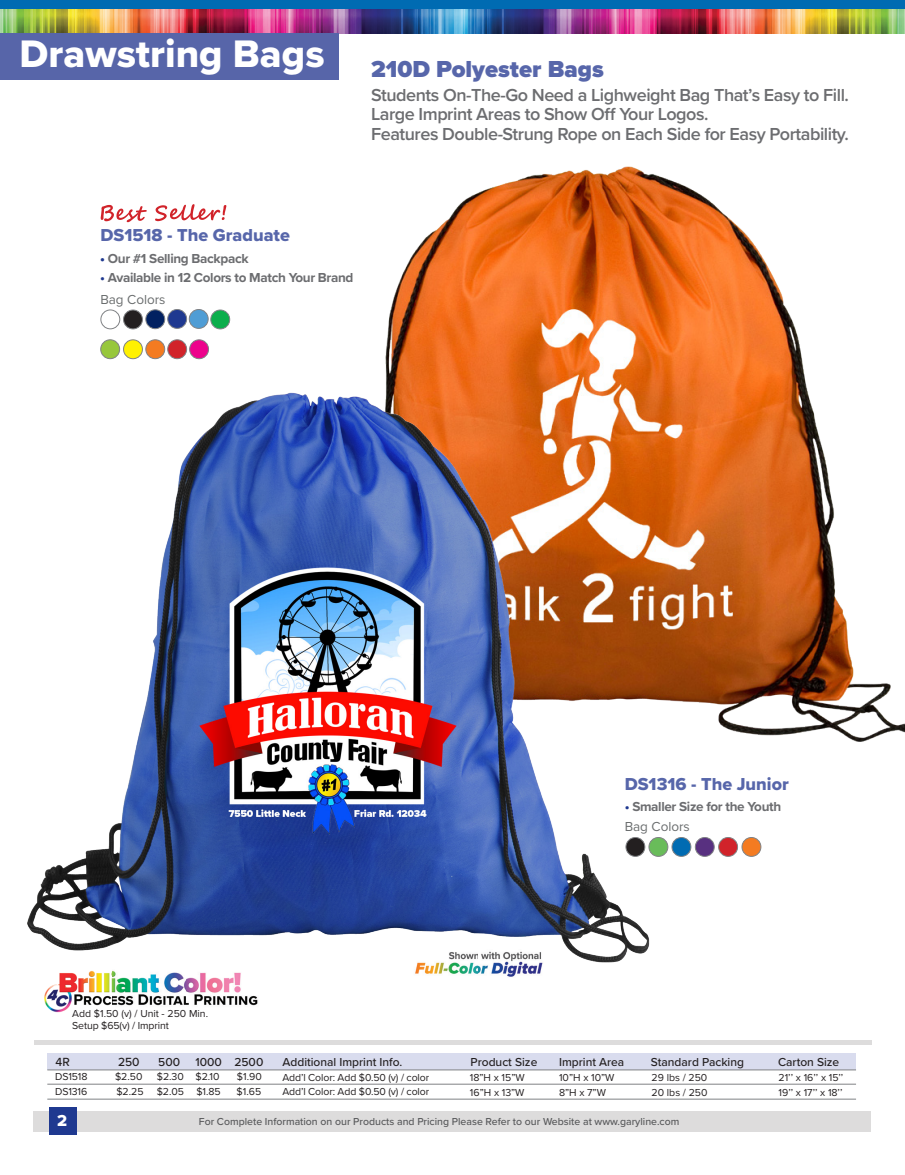
<style>
.page{position:relative;width:905px;height:1175px;background:#fff}
.page>*{position:absolute;margin:0;border:0;box-sizing:border-box;transform-origin:0 0}
.t1{font:39.75px "Proxima Nova Extrabld";color:#fff}
.t2{font:900 24px "Proxima Nova";color:#5766aa}
.t3{font:600 18px "Proxima Nova";letter-spacing:-.025em;color:#6c6d70}
.Paragraph_Style_1{font:18px "Proxima Nova Extrabld";color:#5766aa}
.t4{font:16.5px "Proxima Nova Extrabld";color:#fff}
.t5{font:700 13.5px "Proxima Nova";letter-spacing:-.025em;color:#6c6d70}
.Paragraph_Style_1-2{font:13.5px "Proxima Nova";color:#6a6d6e}
.t6{font:500 12.3px "Proxima Nova";color:#231f20}
.t7{font:500 12px "Proxima Nova";color:#231f20}
.t8{font:10.5px "Proxima Nova";letter-spacing:-.01em;color:#231f20}
.t9{font:500 10.5px "Proxima Nova";color:#57585a}
.s1{font-family:"Proxima Nova Extrabld";font-weight:400;color:#1f3990}
.s2{color:#1f3990}
</style>
<div class="page">
<img style="left:468px;top:9px;width:429px;height:24px">
<img style="left:0;top:9px;width:468px;height:24px">
<img style="left:897px;top:9px;width:7px;height:24px">
<div style="left:34px;top:1111px;width:837px;height:20px;background:#dddcdc"></div>
<div style="left:49px;top:1107px;width:27px;height:27px;background:#1f3990"></div>
<div style="left:0;top:0;width:904px;height:9px;background:#006bb2"></div>
<img style="left:385px;top:166px;width:519px;height:576px">
<div style="left:0;top:33px;width:339px;height:46px;background:#5765a9"></div>
<svg style="left:101px;top:205px;width:46px;height:17px"></svg>
<svg style="left:155px;top:204px;width:71px;height:17px"></svg>
<hr style="left:34px;top:1040px;width:837px;height:4px;background:#dddcdc">
<div style="left:47px;top:1053px;width:809px;height:17px;background:#d9dcee"></div>
<hr style="left:47px;top:1098px;width:809px;height:1px;background:#808285">
<hr style="left:47px;top:1083px;width:809px;height:1px;background:#808285">
<hr style="left:47px;top:1069px;width:809px;height:1px;background:#808285">
<img style="left:27px;top:381px;width:624px;height:582px">
<img style="left:405px;top:949px;width:138px;height:28px">
<img style="left:44px;top:970px;width:214px;height:43px">
<div style="left:168px;top:340px;width:19px;height:19px;background:#d1232a;border-radius:50%"></div>
<div style="left:167px;top:339px;width:20px;height:20px;border:1px solid #808285;border-radius:50%"></div>
<div style="left:190px;top:340px;width:18px;height:19px;background:#ed028c;border-radius:50%"></div>
<div style="left:189px;top:339px;width:20px;height:20px;border:1px solid #808285;border-radius:50%"></div>
<div style="left:146px;top:310px;width:19px;height:19px;background:#022161;border-radius:50%"></div>
<div style="left:145px;top:309px;width:20px;height:20px;border:1px solid #808285;border-radius:50%"></div>
<div style="left:146px;top:340px;width:19px;height:19px;background:#f47b21;border-radius:50%"></div>
<div style="left:145px;top:339px;width:20px;height:20px;border:1px solid #808285;border-radius:50%"></div>
<div style="left:123px;top:340px;width:19px;height:19px;background:#fff101;border-radius:50%"></div>
<div style="left:123px;top:339px;width:20px;height:20px;border:1px solid #808285;border-radius:50%"></div>
<div style="left:211px;top:310px;width:19px;height:19px;background:#0cae4c;border-radius:50%"></div>
<div style="left:210px;top:310px;width:20px;height:19px;border:1px solid #808285;border-radius:50%"></div>
<div style="left:101px;top:340px;width:19px;height:19px;background:#97c73c;border-radius:50%"></div>
<div style="left:100px;top:339px;width:20px;height:20px;border:1px solid #808285;border-radius:50%"></div>
<div style="left:123px;top:310px;width:19px;height:19px;background:#231f20;border-radius:50%"></div>
<div style="left:123px;top:310px;width:20px;height:19px;border:1px solid #808285;border-radius:50%"></div>
<div style="left:100px;top:309px;width:20px;height:20px;border:1px solid #808285;border-radius:50%"></div>
<div style="left:168px;top:309px;width:19px;height:19px;background:#1f3990;border-radius:50%"></div>
<div style="left:167px;top:309px;width:20px;height:20px;border:1px solid #808285;border-radius:50%"></div>
<div style="left:189px;top:309px;width:19px;height:19px;background:#4f9dd5;border-radius:50%"></div>
<div style="left:189px;top:309px;width:19px;height:20px;border:1px solid #808285;border-radius:50%"></div>
<div style="left:718px;top:837px;width:19px;height:19px;background:#d1232a;border-radius:50%"></div>
<div style="left:718px;top:837px;width:20px;height:19px;border:1px solid #808285;border-radius:50%"></div>
<div style="left:742px;top:837px;width:18px;height:19px;background:#f47b21;border-radius:50%"></div>
<div style="left:741px;top:837px;width:20px;height:19px;border:1px solid #808285;border-radius:50%"></div>
<div style="left:649px;top:837px;width:18px;height:19px;background:#69bc5a;border-radius:50%"></div>
<div style="left:648px;top:837px;width:20px;height:19px;border:1px solid #808285;border-radius:50%"></div>
<div style="left:626px;top:837px;width:18px;height:19px;background:#231f20;border-radius:50%"></div>
<div style="left:625px;top:837px;width:20px;height:19px;border:1px solid #808285;border-radius:50%"></div>
<div style="left:695px;top:837px;width:19px;height:19px;background:#583080;border-radius:50%"></div>
<div style="left:695px;top:837px;width:19px;height:19px;border:1px solid #808285;border-radius:50%"></div>
<div style="left:672px;top:837px;width:19px;height:19px;background:#006bb2;border-radius:50%"></div>
<div style="left:671px;top:837px;width:20px;height:19px;border:1px solid #808285;border-radius:50%"></div>
<p class="t1" style="left:20px;top:24px;width:306px">Drawstring Bags</p>
<p class="t2" style="left:371px;top:51px;width:234px">210D Polyester Bags</p>
<p class="t3" style="left:371px;top:81px;width:479px">Students On-The-Go Need a Lighweight Bag That’s Easy to Fill.</p>
<p class="t3" style="left:371px;top:101px;width:339px">Large Imprint Areas to Show Off Your Logos.</p>
<p class="t3" style="left:371px;top:120px;width:479px">Features Double-Strung Rope on Each Side for Easy Portability.</p>
<p class="Paragraph_Style_1" style="left:100px;top:222px;width:191px">DS1518 - The Graduate</p>
<p class="t5" style="left:100px;top:248px;width:150px"><span class="s1">•</span> Our #1 Selling Backpack</p>
<p class="t5" style="left:100px;top:268px;width:255px"><span class="s2">•</span> Available in 12 Colors to Match Your Brand</p>
<p class="Paragraph_Style_1-2" style="left:100px;top:289px;width:67px">Bag Colors</p>
<p class="t8" style="left:72px;top:1005px;width:137px">Add $1.50 (v) / Unit - 250 Min.</p>
<p class="t8" style="left:72px;top:1017px;width:98px">Setup $65(v) / Imprint</p>
<p class="Paragraph_Style_1" style="left:624px;top:770px;width:165px">DS1316 - The Junior</p>
<p class="t5" style="left:624px;top:796px;width:158px"><span class="s2">•</span> Smaller Size for the Youth</p>
<p class="Paragraph_Style_1-2" style="left:624px;top:816px;width:67px">Bag Colors</p>
<p class="t6" style="left:56px;top:1052px;width:16px">4R</p>
<p class="t6" style="left:118px;top:1052px;width:23px">250</p>
<p class="t7" style="left:158px;top:1052px;width:23px">500</p>
<p class="t7" style="left:195px;top:1052px;width:69px">1000 2500</p>
<p class="t7" style="left:282px;top:1053px;width:121px">Additional Imprint Info.</p>
<p class="t7" style="left:470px;top:1053px;width:68px">Product Size</p>
<p class="t7" style="left:559px;top:1053px;width:67px">Imprint Area</p>
<p class="t7" style="left:651px;top:1053px;width:94px">Standard Packing</p>
<p class="t7" style="left:778px;top:1053px;width:63px">Carton Size</p>
<p class="t8" style="left:55px;top:1069px;width:34px">DS1518</p>
<p class="t8" style="left:115px;top:1069px;width:29px">$2.50</p>
<p class="t8" style="left:157px;top:1069px;width:29px">$2.30</p>
<p class="t8" style="left:195px;top:1069px;width:25px">$2.10</p>
<p class="t8" style="left:237px;top:1069px;width:26px">$1.90</p>
<p class="t8" style="left:282px;top:1069px;width:148px">Add’l Color: Add $0.50 (v) / color</p>
<p class="t8" style="left:470px;top:1069px;width:56px">18”H x 15”W</p>
<p class="t8" style="left:559px;top:1069px;width:57px">10”H x 10”W</p>
<p class="t8" style="left:651px;top:1069px;width:57px">29 lbs / 250</p>
<p class="t8" style="left:778px;top:1069px;width:66px">21’’ x 16’’ x 15’’</p>
<p class="t8" style="left:55px;top:1083px;width:34px">DS1316</p>
<p class="t8" style="left:116px;top:1083px;width:29px">$2.25</p>
<p class="t8" style="left:157px;top:1083px;width:29px">$2.05</p>
<p class="t8" style="left:196px;top:1083px;width:26px">$1.85</p>
<p class="t8" style="left:237px;top:1083px;width:26px">$1.65</p>
<p class="t8" style="left:282px;top:1083px;width:148px">Add’l Color: Add $0.50 (v) / color</p>
<p class="t8" style="left:470px;top:1084px;width:56px">16”H x 13”W</p>
<p class="t8" style="left:559px;top:1084px;width:48px">8”H x 7”W</p>
<p class="t8" style="left:651px;top:1084px;width:57px">20 lbs / 250</p>
<p class="t8" style="left:778px;top:1084px;width:65px">19’’ x 17’’ x 18’’</p>
<h3 class="t4" style="left:57px;top:1108px;width:12px">2</h3>
<p class="t9" style="left:199px;top:1114px;width:482px">For Complete Information on our Products and Pricing Please Refer to our Website at www.garyline.com</p>
</div>
